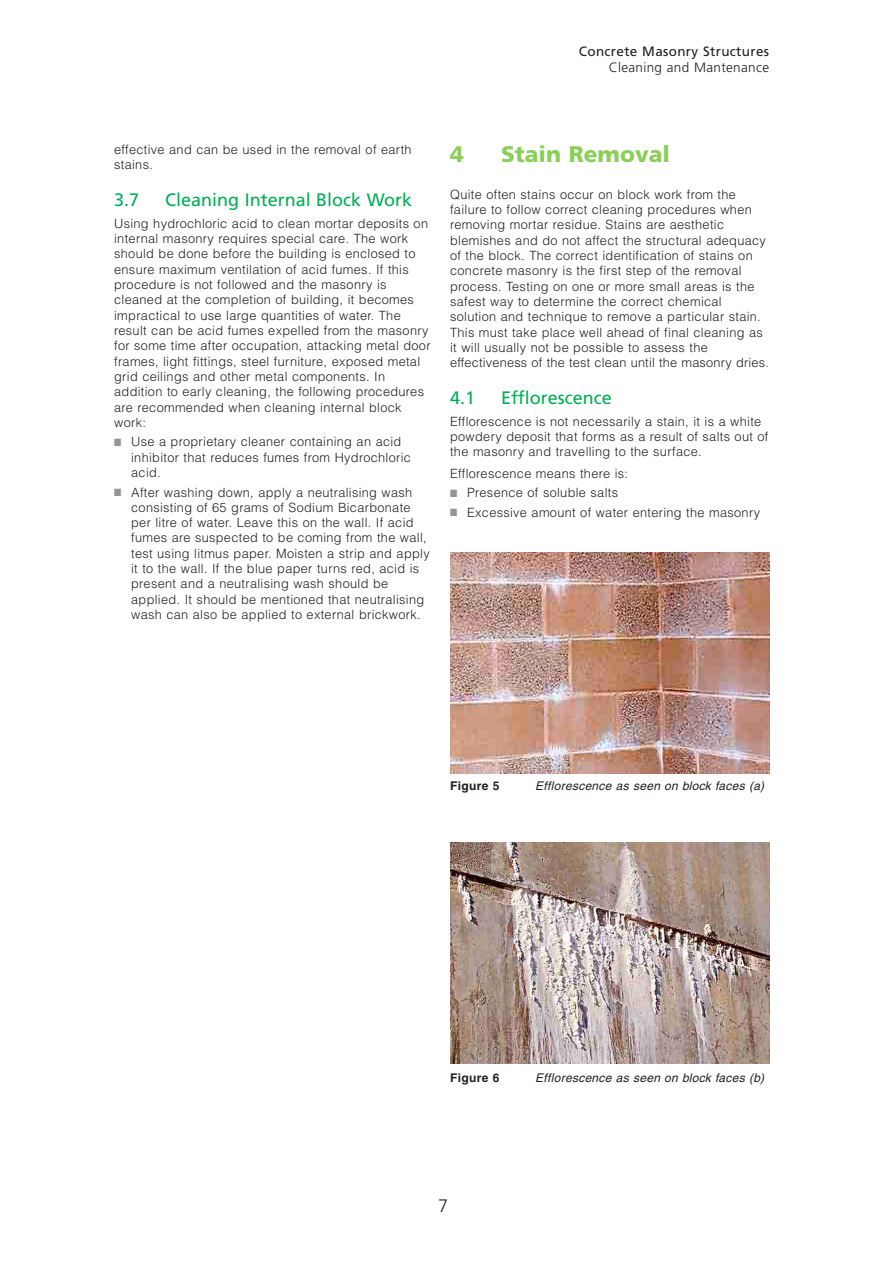
<style>
.page{position:relative;width:893px;height:1263px;background:#fff}
.page>*{position:absolute;margin:0;border:0;box-sizing:border-box;transform-origin:0 0}
.t1{font:900 22.5px "Frutiger LT Std";color:#8acf57}
.t2{font:18px "Frutiger LT Std";color:#00af54}
.t3{font:300 18px "Frutiger LT Std";color:#231f20}
.t4{font:13.5px/16.2px "Frutiger LT Std";letter-spacing:.025em;color:#231f20;text-align:right}
.t5{font:300 12.75px/15.3px "Helvetica LT Std";letter-spacing:.025em;color:#231f20}
.t6{font:italic 12px "Helvetica";letter-spacing:.025em;color:#231f20}
.t7{font:700 12px "Helvetica";letter-spacing:.025em;color:#231f20}
.s1{font-weight:300}
.s2{color:#939598}
</style>
<div class="page">
<img style="left:450px;top:552px;width:319px;height:221px">
<img style="left:450px;top:842px;width:319px;height:221px">
<p class="t4" style="left:579px;top:43px;width:192px">Concrete Masonry Structures<br><span class="s1">Cleaning and Mantenance</span></p>
<p class="t5" style="left:114px;top:142px;width:299px">effective and can be used in the removal of earth stains.</p>
<p class="t2" style="left:114px;top:189px;width:27px">3.7</p>
<p class="t2" style="left:165px;top:189px;width:249px">Cleaning Internal Block Work</p>
<p class="t5" style="left:114px;top:216px;width:318px">Using hydrochloric acid to clean mortar deposits on internal masonry requires special care. The work should be done before the building is enclosed to ensure maximum ventilation of acid fumes. If this procedure is not followed and the masonry is cleaned at the completion of building, it becomes impractical to use large quantities of water. The result can be acid fumes expelled from the masonry for some time after occupation, attacking metal door frames, light fittings, steel furniture, exposed metal grid ceilings and other metal components. In addition to early cleaning, the following procedures are recommended when cleaning internal block work:</p>
<p class="t5" style="left:131px;top:434px;width:281px;text-indent:-17px"><span class="s2">■</span> Use a proprietary cleaner containing an acid inhibitor that reduces fumes from Hydrochloric acid.</p>
<p class="t5" style="left:131px;top:484px;width:300px;text-indent:-17px"><span class="s2">■</span> After washing down, apply a neutralising wash consisting of 65 grams of Sodium Bicarbonate per litre of water. Leave this on the wall. If acid fumes are suspected to be coming from the wall, test using litmus paper. Moisten a strip and apply it to the wall. If the blue paper turns red, acid is present and a neutralising wash should be applied. It should be mentioned that neutralising wash can also be applied to external brickwork.</p>
<p class="t1" style="left:450px;top:140px;width:15px">4</p>
<p class="t1" style="left:501px;top:140px;width:170px">Stain Removal</p>
<p class="t5" style="left:450px;top:187px;width:320px">Quite often stains occur on block work from the failure to follow correct cleaning procedures when removing mortar residue. Stains are aesthetic blemishes and do not affect the structural adequacy of the block. The correct identification of stains on concrete masonry is the first step of the removal process. Testing on one or more small areas is the safest way to determine the correct chemical solution and technique to remove a particular stain.<br>This must take place well ahead of final cleaning as it will usually not be possible to assess the effectiveness of the test clean until the masonry dries.</p>
<p class="t2" style="left:450px;top:387px;width:27px">4.1</p>
<p class="t2" style="left:501px;top:387px;width:112px">Efflorescence</p>
<p class="t5" style="left:450px;top:413px;width:320px">Efflorescence is not necessarily a stain, it is a white powdery deposit that forms as a result of salts out of the masonry and travelling to the surface.</p>
<p class="t5" style="left:450px;top:466px;width:179px">Efflorescence means there is:</p>
<p class="t5" style="left:450px;top:485px;width:169px"><span class="s2">■</span> Presence of soluble salts</p>
<p class="t5" style="left:450px;top:505px;width:312px"><span class="s2">■</span> Excessive amount of water entering the masonry</p>
<p class="t7" style="left:450px;top:779px;width:51px">Figure 5</p>
<p class="t6" style="left:535px;top:779px;width:230px">Efflorescence as seen on block faces (a)</p>
<p class="t7" style="left:450px;top:1070px;width:51px">Figure 6</p>
<p class="t6" style="left:535px;top:1071px;width:230px">Efflorescence as seen on block faces (b)</p>
<p class="t3" style="left:438px;top:1195px;width:12px">7</p>
</div>
